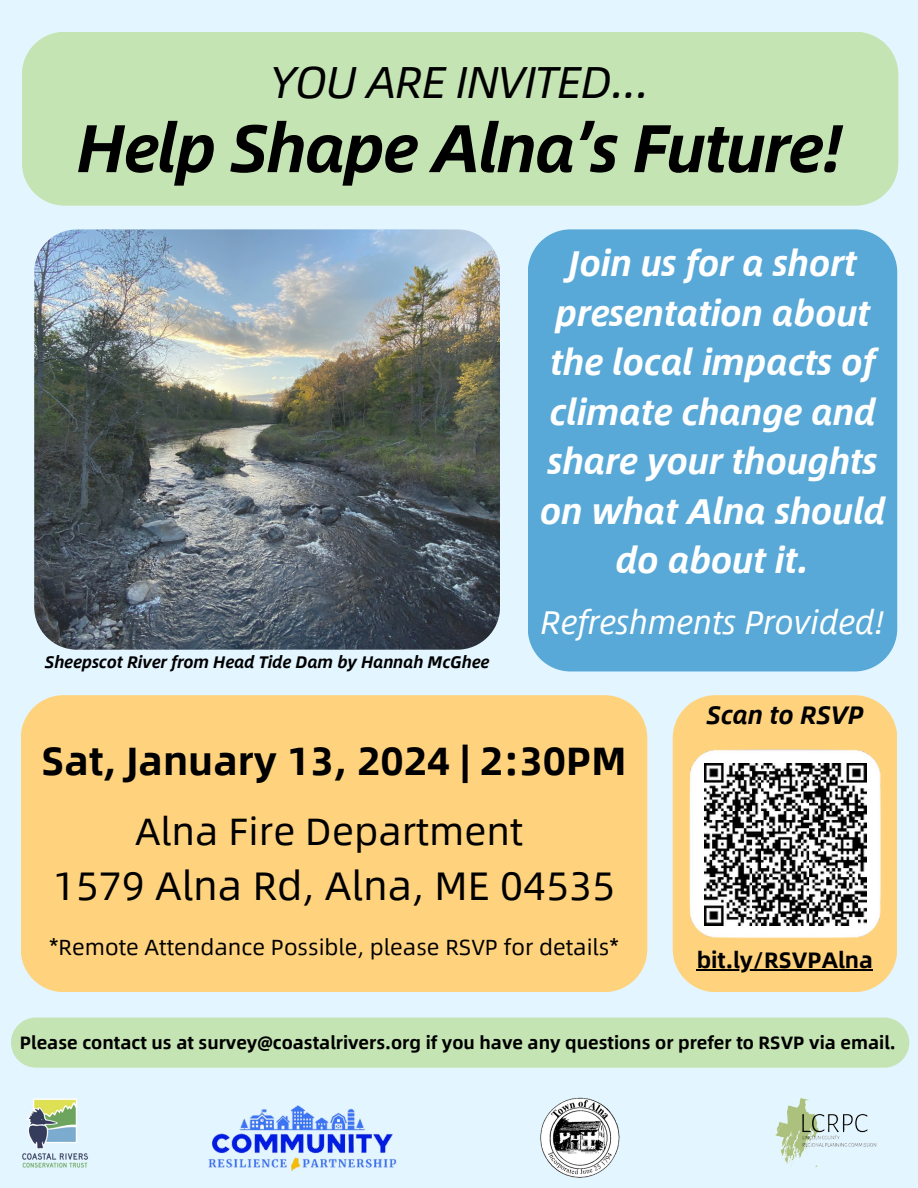
<style>
.page{position:relative;width:918px;height:1188px;background:#e3f5ff}
.page>*{position:absolute;margin:0;border:0;box-sizing:border-box;transform-origin:0 0}
.t1{font:italic 700 67.5px "Alibaba Sans";letter-spacing:-.02em;color:#000}
.t2{font:italic 45px "Alibaba Sans";letter-spacing:-.02em;color:#000}
.t3{font:39.9px "Alibaba Sans";color:#000}
.t4{font:700 39.75px "Alibaba Sans";color:#000}
.t5{font:38.25px "Alibaba Sans";color:#000}
.t6{font:italic 700 36px/49.5px "Alibaba Sans";color:#fff;text-align:center}
.t7{font:italic 33px "Alibaba Sans";color:#fff}
.t8{font:italic 700 25.5px "Alibaba Sans";color:#000}
.t9{font:700 22.5px "Alibaba Sans";color:#000}
.t10{font:22.05px "Alibaba Sans";color:#000}
.t11{font:700 18px "Alibaba Sans";color:#000}
.t12{font:italic 700 16.95px "Alibaba Sans";color:#000}
</style>
<div class="page">
<div style="left:11px;top:1018px;width:898px;height:50px;background:#c5e4b4;border-radius:25px"></div>
<img style="left:540px;top:1098px;width:80px;height:80px">
<img style="left:208px;top:1105px;width:189px;height:67px">
<img style="left:775px;top:1098px;width:102px;height:70px">
<img style="left:22px;top:1098px;width:67px;height:70px">
<div style="left:528px;top:229px;width:369px;height:442px;background:#58a9d8"></div>
<div style="left:21px;top:695px;width:626px;height:297px;background:#ffd37d"></div>
<div style="left:673px;top:695px;width:224px;height:297px;background:#ffd37d"></div>
<div style="left:22px;top:32px;width:876px;height:174px;background:#c5e4b4"></div>
<img style="left:687px;top:748px;width:196px;height:193px">
<img style="left:704px;top:764px;width:162px;height:162px">
<img style="left:34px;top:229px;width:466px;height:421px;border-radius:43px">
<hr style="left:697px;top:969px;width:176px;height:1px;background:#000">
<p class="t2" style="left:270px;top:44px;width:381px">YOU ARE INVITED...</p>
<h1 class="t1" style="left:76px;top:92px;width:769px">Help Shape Alna’s Future!</h1>
<p class="t12" style="left:45px;top:647px;width:446px">Sheepscot River from Head Tide Dam by Hannah McGhee</p>
<p class="t6" style="left:540px;top:237px;width:347px">Join us for a short presentation about the local impacts of climate change and share your thoughts on what Alna should do about it.</p>
<p class="t7" style="left:541px;top:595px;width:346px">Refreshments Provided!</p>
<p class="t8" style="left:706px;top:694px;width:159px">Scan to RSVP</p>
<p class="t4" style="left:42px;top:728px;width:586px">Sat, January 13, 2024 | 2:30PM</p>
<p class="t5" style="left:135px;top:799px;width:389px">Alna Fire Department</p>
<p class="t3" style="left:53px;top:852px;width:564px">1579 Alna Rd, Alna, ME 04535</p>
<p class="t10" style="left:49px;top:929px;width:571px">*Remote Attendance Possible, please RSVP for details*</p>
<p class="t9" style="left:697px;top:941px;width:178px">bit.ly/RSVPAlna</p>
<p class="t11" style="left:20px;top:1028px;width:877px">Please contact us at survey@coastalrivers.org if you have any questions or prefer to RSVP via email.</p>
</div>
